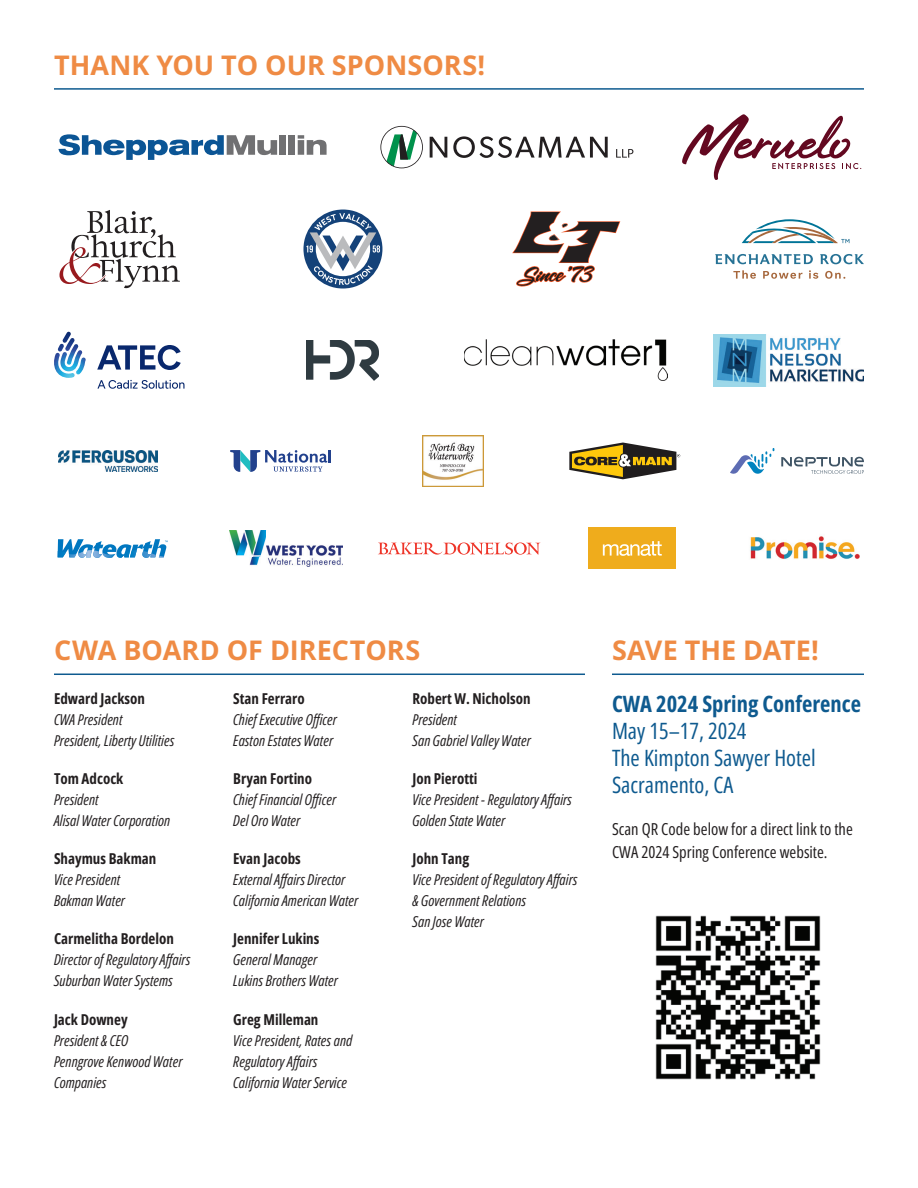
<style>
.page{position:relative;width:918px;height:1188px;background:#fff}
.page>*{position:absolute;margin:0;border:0;box-sizing:border-box;transform-origin:0 0}
.t1{font:700 27px "Open Sans";color:#ef8b44}
.t2{font:22.5px/27px "Open Sans Condensed";color:#0e5a8f}
.t3{font:700 22.5px "Open Sans Condensed";color:#0e5a8f}
.t4{font:16.5px/22.5px "Open Sans Condensed";color:#231f20}
.t5{font:italic 15px/21px "Open Sans Condensed";color:#231f20}
.t6{font:700 15px "Open Sans Condensed";color:#231f20}
</style>
<div class="page">
<hr style="left:54px;top:88px;width:810px;height:2px;background:#0e5a8f">
<hr style="left:54px;top:674px;width:531px;height:1px;background:#0e5a8f">
<hr style="left:612px;top:674px;width:252px;height:1px;background:#0e5a8f">
<svg style="left:380px;top:126px;width:43px;height:42px"></svg>
<svg style="left:430px;top:137px;width:17px;height:21px"></svg>
<svg style="left:453px;top:136px;width:155px;height:22px"></svg>
<svg style="left:616px;top:149px;width:17px;height:9px"></svg>
<svg style="left:59px;top:134px;width:218px;height:26px"></svg>
<div style="left:280px;top:135px;width:6px;height:20px;background:#707072"></div>
<div style="left:289px;top:135px;width:6px;height:20px;background:#707072"></div>
<svg style="left:298px;top:135px;width:29px;height:20px"></svg>
<svg style="left:682px;top:114px;width:179px;height:66px"></svg>
<svg style="left:715px;top:254px;width:98px;height:10px"></svg>
<svg style="left:820px;top:254px;width:44px;height:10px"></svg>
<svg style="left:742px;top:219px;width:107px;height:24px"></svg>
<svg style="left:733px;top:270px;width:23px;height:9px"></svg>
<svg style="left:763px;top:271px;width:40px;height:8px"></svg>
<svg style="left:809px;top:270px;width:9px;height:9px"></svg>
<svg style="left:825px;top:271px;width:20px;height:8px"></svg>
<svg style="left:59px;top:210px;width:121px;height:78px"></svg>
<svg style="left:303px;top:210px;width:79px;height:79px"></svg>
<svg style="left:512px;top:211px;width:108px;height:76px"></svg>
<svg style="left:54px;top:332px;width:32px;height:46px"></svg>
<svg style="left:97px;top:345px;width:84px;height:25px"></svg>
<svg style="left:97px;top:380px;width:88px;height:9px"></svg>
<img style="left:306px;top:340px;width:73px;height:40px">
<img style="left:464px;top:340px;width:203px;height:41px">
<img style="left:714px;top:334px;width:150px;height:52px">
<svg style="left:781px;top:457px;width:83px;height:17px"></svg>
<svg style="left:730px;top:448px;width:44px;height:26px"></svg>
<img style="left:59px;top:451px;width:99px;height:20px">
<svg style="left:569px;top:443px;width:111px;height:36px"></svg>
<svg style="left:230px;top:450px;width:101px;height:22px"></svg>
<img style="left:422px;top:435px;width:61px;height:52px">
<svg style="left:58px;top:539px;width:110px;height:19px"></svg>
<img style="left:229px;top:530px;width:114px;height:37px">
<svg style="left:378px;top:542px;width:162px;height:13px"></svg>
<div style="left:588px;top:528px;width:88px;height:41px;background:#efac1c"></div>
<svg style="left:603px;top:541px;width:59px;height:15px"></svg>
<img style="left:750px;top:536px;width:110px;height:23px">
<img style="left:655px;top:915px;width:166px;height:165px">
<h1 class="t1" style="left:54px;top:46px;width:433px">THANK YOU TO OUR SPONSORS!</h1>
<h1 class="t1" style="left:54px;top:631px;width:368px">CWA BOARD OF DIRECTORS</h1>
<h1 class="t1" style="left:612px;top:631px;width:208px">SAVE THE DATE!</h1>
<p class="t6" style="left:54px;top:687px;width:92px">Edward Jackson</p>
<p class="t5" style="left:54px;top:708px;width:122px">CWA President<br>President, Liberty Utilities</p>
<p class="t6" style="left:54px;top:768px;width:71px">Tom Adcock</p>
<p class="t5" style="left:54px;top:788px;width:118px">President<br>Alisal Water Corporation</p>
<p class="t6" style="left:54px;top:848px;width:104px">Shaymus Bakman</p>
<p class="t5" style="left:54px;top:869px;width:73px">Vice President<br>Bakman Water</p>
<p class="t6" style="left:54px;top:928px;width:121px">Carmelitha Bordelon</p>
<p class="t5" style="left:54px;top:949px;width:138px">Director of Regulatory Affairs<br>Suburban Water Systems</p>
<p class="t6" style="left:54px;top:1008px;width:75px">Jack Downey</p>
<p class="t5" style="left:54px;top:1029px;width:130px">President &amp; CEO<br>Penngrove Kenwood Water<br>Companies</p>
<p class="t6" style="left:233px;top:687px;width:73px">Stan Ferraro</p>
<p class="t5" style="left:233px;top:708px;width:105px">Chief Executive Officer<br>Easton Estates Water</p>
<p class="t6" style="left:233px;top:768px;width:80px">Bryan Fortino</p>
<p class="t5" style="left:233px;top:788px;width:104px">Chief Financial Officer<br>Del Oro Water</p>
<p class="t6" style="left:233px;top:848px;width:69px">Evan Jacobs</p>
<p class="t5" style="left:233px;top:869px;width:127px">External Affairs Director<br>California American Water</p>
<p class="t6" style="left:233px;top:928px;width:88px">Jennifer Lukins</p>
<p class="t5" style="left:233px;top:949px;width:106px">General Manager<br>Lukins Brothers Water</p>
<p class="t6" style="left:233px;top:1008px;width:87px">Greg Milleman</p>
<p class="t5" style="left:233px;top:1029px;width:121px">Vice President, Rates and<br>Regulatory Affairs<br>California Water Service</p>
<p class="t6" style="left:412px;top:687px;width:120px">Robert W. Nicholson</p>
<p class="t5" style="left:412px;top:708px;width:120px">President<br>San Gabriel Valley Water</p>
<p class="t6" style="left:412px;top:768px;width:67px">Jon Pierotti</p>
<p class="t5" style="left:412px;top:788px;width:161px">Vice President - Regulatory Affairs<br>Golden State Water</p>
<p class="t6" style="left:412px;top:848px;width:58px">John Tang</p>
<p class="t5" style="left:412px;top:869px;width:167px">Vice President of Regulatory Affairs &amp; Government Relations<br>San Jose Water</p>
<h2 class="t3" style="left:612px;top:687px;width:251px">CWA 2024 Spring Conference</h2>
<h2 class="t2" style="left:612px;top:716px;width:205px">May 15–17, 2024<br>The Kimpton Sawyer Hotel<br>Sacramento, CA</h2>
<p class="t4" style="left:612px;top:818px;width:242px">Scan QR Code below for a direct link to the<br>CWA 2024 Spring Conference website.</p>
</div>
